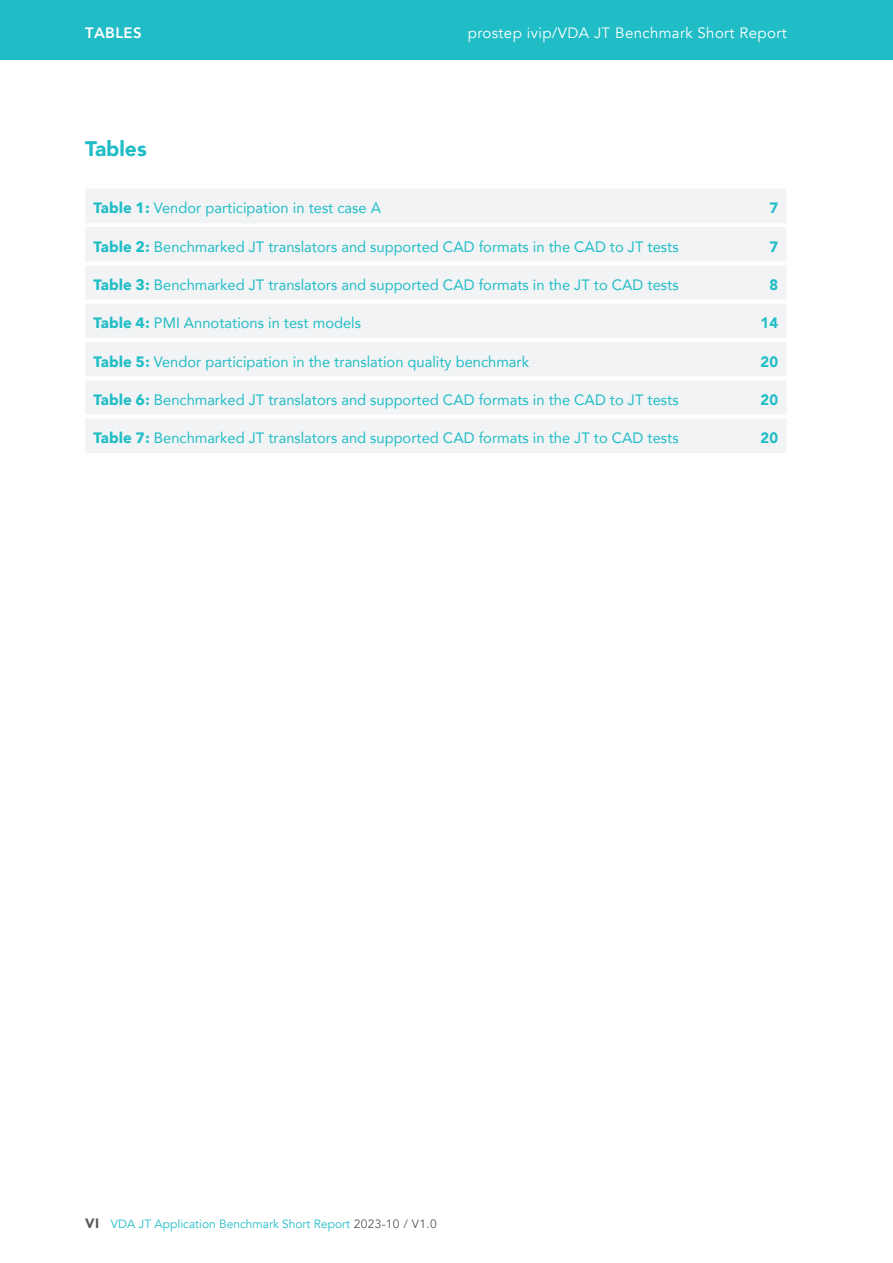
<style>
.page{position:relative;width:893px;height:1263px;background:#fff}
.page>*{position:absolute;margin:0;border:0;box-sizing:border-box;transform-origin:0 0}
._01_Kapitel_Head{font:900 21px "Avenir";color:#21bdc6}
._01_Copy_mit_Einzug_figures_tables{font:15px "Avenir";color:#21bdc6}
.t1{font:15px "Avenir";letter-spacing:.025em;color:#fff}
._00_IHV_Kapitel{font:900 15px "Avenir";letter-spacing:.005em;color:#21bdc6}
._00_Kapitel{font:800 15px "Avenir";letter-spacing:.025em;color:#fff}
.t2{font:12px "Avenir";color:#21bdc6}
.s1{font-family:"Avenir Next";font-weight:700}
.s2{font-weight:900;font-size:13.5px;color:#57585a}
.s3{color:#57585a}
</style>
<div class="page">
<div style="left:0;top:0;width:893px;height:60px;background:#21bdc6"></div>
<div style="left:85px;top:189px;width:701px;height:264px;background:#f2f3f4"></div>
<hr style="left:85px;top:223px;width:652px;height:4px;background:#fff">
<hr style="left:737px;top:223px;width:50px;height:4px;background:#fff">
<hr style="left:85px;top:261px;width:652px;height:4px;background:#fff">
<hr style="left:737px;top:261px;width:50px;height:4px;background:#fff">
<hr style="left:85px;top:300px;width:652px;height:4px;background:#fff">
<hr style="left:737px;top:300px;width:50px;height:4px;background:#fff">
<hr style="left:85px;top:338px;width:652px;height:4px;background:#fff">
<hr style="left:737px;top:338px;width:50px;height:4px;background:#fff">
<hr style="left:85px;top:376px;width:652px;height:4px;background:#fff">
<hr style="left:737px;top:376px;width:50px;height:4px;background:#fff">
<hr style="left:85px;top:415px;width:652px;height:3px;background:#fff">
<hr style="left:737px;top:415px;width:50px;height:3px;background:#fff">
<p class="_00_Kapitel" style="left:85px;top:21px;width:58px">TABLES</p>
<p class="t1" style="left:468px;top:24px;width:320px">prostep ivip/VDA JT Benchmark Short Report</p>
<p class="_01_Kapitel_Head" style="left:85px;top:131px;width:63px">Tables</p>
<p class="_01_Copy_mit_Einzug_figures_tables" style="left:94px;top:196px;width:289px"><span class="s1">Table 1:</span> Vendor participation in test case A</p>
<p class="_00_IHV_Kapitel" style="left:769px;top:195px;width:10px">7</p>
<p class="_01_Copy_mit_Einzug_figures_tables" style="left:94px;top:234px;width:587px"><span class="s1">Table 2:</span> Benchmarked JT translators and supported CAD formats in the CAD to JT tests</p>
<p class="_00_IHV_Kapitel" style="left:769px;top:234px;width:10px">7</p>
<p class="_01_Copy_mit_Einzug_figures_tables" style="left:94px;top:273px;width:587px"><span class="s1">Table 3:</span> Benchmarked JT translators and supported CAD formats in the JT to CAD tests</p>
<p class="_00_IHV_Kapitel" style="left:769px;top:272px;width:10px">8</p>
<p class="_01_Copy_mit_Einzug_figures_tables" style="left:94px;top:311px;width:269px"><span class="s1">Table 4:</span> PMI Annotations in test models</p>
<p class="_00_IHV_Kapitel" style="left:761px;top:310px;width:19px">14</p>
<p class="_01_Copy_mit_Einzug_figures_tables" style="left:94px;top:349px;width:437px"><span class="s1">Table 5:</span> Vendor participation in the translation quality benchmark</p>
<p class="_00_IHV_Kapitel" style="left:761px;top:348px;width:19px">20</p>
<p class="_01_Copy_mit_Einzug_figures_tables" style="left:94px;top:388px;width:587px"><span class="s1">Table 6:</span> Benchmarked JT translators and supported CAD formats in the CAD to JT tests</p>
<p class="_00_IHV_Kapitel" style="left:761px;top:387px;width:19px">20</p>
<p class="_01_Copy_mit_Einzug_figures_tables" style="left:94px;top:426px;width:587px"><span class="s1">Table 7:</span> Benchmarked JT translators and supported CAD formats in the JT to CAD tests</p>
<p class="_00_IHV_Kapitel" style="left:761px;top:425px;width:19px">20</p>
<p class="t2" style="left:85px;top:1216px;width:353px"><span class="s2">VI</span> VDA JT Application Benchmark Short Report <span class="s3">2023-10 / V1.0</span></p>
</div>
